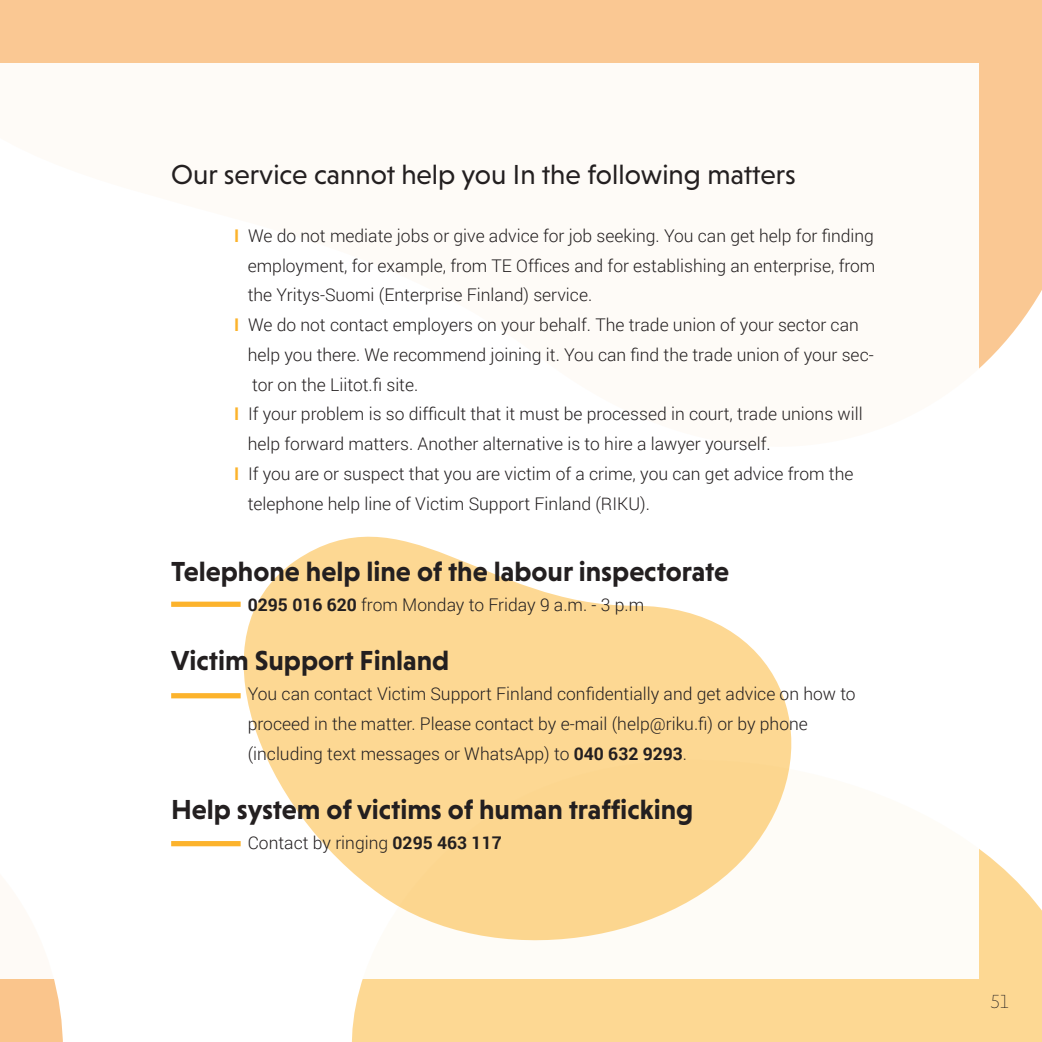
<style>
.page{position:relative;width:1042px;height:1042px;background:#fff}
.page>*{position:absolute;margin:0;border:0;box-sizing:border-box;transform-origin:0 0}
.t1{font:700 28px "Niveau Grotesk";color:#231f20}
.t2{font:28px "Niveau Grotesk";color:#231f20}
.t3{font:200 19.25px "Niveau Grotesk";color:#231f20}
.t4{font:300 17.5px "Roboto";color:#231f20}
.s1{font-weight:700;color:#fcb32c}
.s2{font-weight:700}
</style>
<div class="page">
<div style="left:352px;top:849px;width:690px;height:193px;background:#fdd893"></div>
<div style="left:0;top:0;width:1042px;height:369px;background:#fac893"></div>
<div style="left:0;top:979px;width:63px;height:63px;background:#fac58c"></div>
<div style="left:0;top:63px;width:979px;height:916px;background:#fff"></div>
<svg style="left:190px;top:536px;width:602px;height:405px;fill:#fdd893"></svg>
<div style="left:171px;top:601px;width:70px;height:6px;background:#fcb32c"></div>
<div style="left:171px;top:693px;width:70px;height:5px;background:#fcb32c"></div>
<div style="left:171px;top:841px;width:70px;height:5px;background:#fcb32c"></div>
<p class="t2" style="left:171px;top:159px;width:626px">Our service cannot help you In the following matters</p>
<p class="t4" style="left:234px;top:223px;width:641px"><span class="s1">I</span> We do not mediate jobs or give advice for job seeking. You can get help for finding</p>
<p class="t4" style="left:248px;top:253px;width:629px">employment, for example, from TE Offices and for establishing an enterprise, from</p>
<p class="t4" style="left:248px;top:283px;width:346px">the Yritys-Suomi (Enterprise Finland) service.</p>
<p class="t4" style="left:234px;top:313px;width:626px"><span class="s1">I</span> We do not contact employers on your behalf. The trade union of your sector can</p>
<p class="t4" style="left:248px;top:342px;width:627px">help you there. We recommend joining it. You can find the trade union of your sec-</p>
<p class="t4" style="left:252px;top:372px;width:168px">tor on the Liitot.fi site.</p>
<p class="t4" style="left:234px;top:402px;width:630px"><span class="s1">I</span> If your problem is so difficult that it must be processed in court, trade unions will</p>
<p class="t4" style="left:248px;top:432px;width:524px">help forward matters. Another alternative is to hire a lawyer yourself.</p>
<p class="t4" style="left:234px;top:461px;width:621px"><span class="s1">I</span> If you are or suspect that you are victim of a crime, you can get advice from the</p>
<p class="t4" style="left:248px;top:491px;width:404px">telephone help line of Victim Support Finland (RIKU).</p>
<p class="t1" style="left:171px;top:555px;width:559px">Telephone help line of the labour inspectorate</p>
<p class="t4" style="left:248px;top:592px;width:398px"><span class="s2">0295 016 620</span> from Monday to Friday 9 a.m. - 3 p.m</p>
<p class="t1" style="left:171px;top:644px;width:280px">Victim Support Finland</p>
<p class="t4" style="left:248px;top:681px;width:609px">You can contact Victim Support Finland confidentially and get advice on how to</p>
<p class="t4" style="left:248px;top:711px;width:562px">proceed in the matter. Please contact by e-mail (help@riku.fi) or by phone</p>
<p class="t4" style="left:248px;top:741px;width:441px">(including text messages or WhatsApp) to <span class="s2">040 632 9293</span>.</p>
<p class="t1" style="left:171px;top:793px;width:524px">Help system of victims of human trafficking</p>
<p class="t4" style="left:248px;top:830px;width:255px">Contact by ringing <span class="s2">0295 463 117</span></p>
<p class="t3" style="left:990px;top:991px;width:19px">51</p>
</div>
